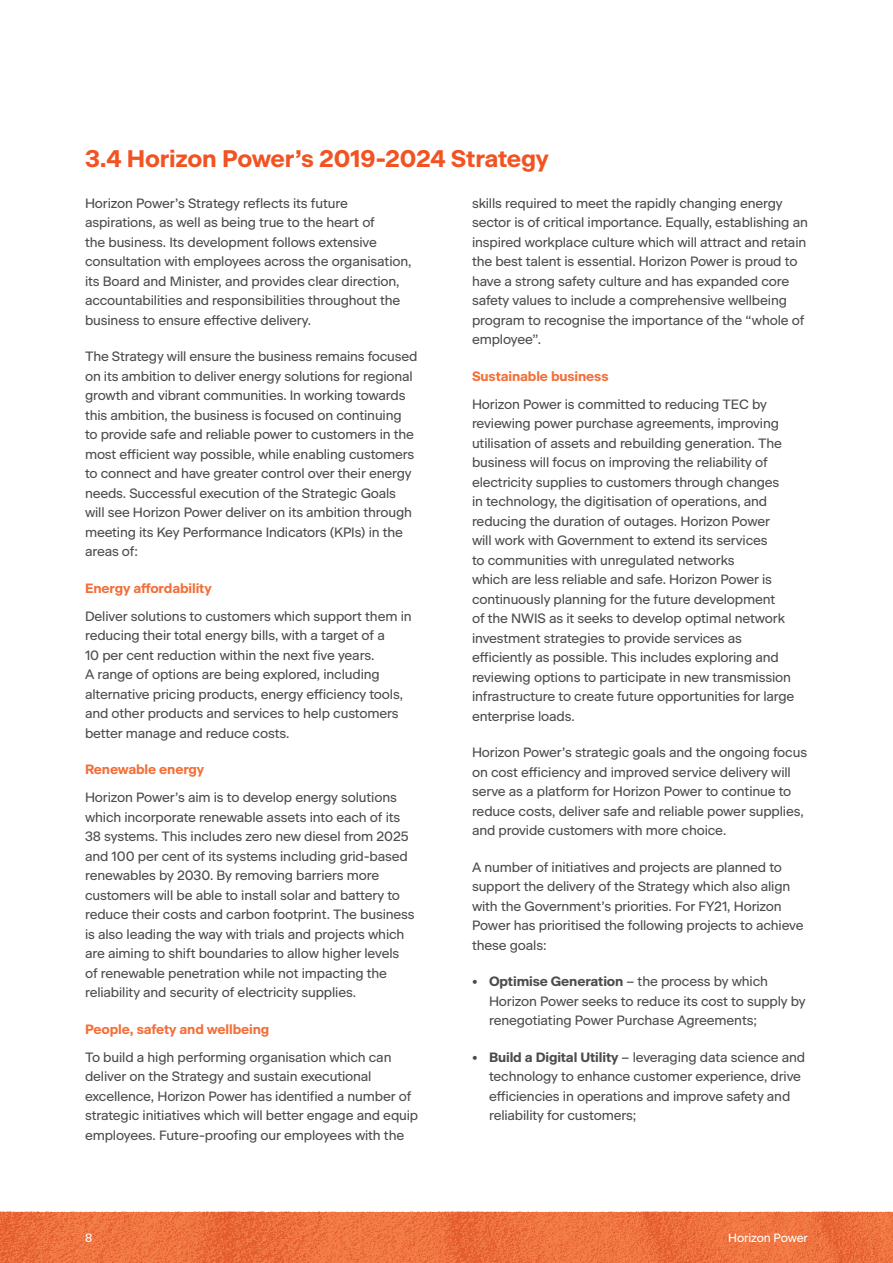
<style>
.page{position:relative;width:893px;height:1263px;background:#fff}
.page>*{position:absolute;margin:0;border:0;box-sizing:border-box;transform-origin:0 0}
.Subhead{font:700 24px "Beausite Classic";letter-spacing:-.01em;color:#f15422}
.Body_Copy{font:13.5px/19.5px "Beausite Classic";letter-spacing:-.01em;color:#4b4c4d}
.Body_Bullet{font:13.5px/19.5px "Beausite Classic";letter-spacing:-.01em;color:#4b4c4d}
.Body_Heading{font:700 13.5px "Beausite Classic";letter-spacing:-.01em;color:#f26f39}
.t1{font:12px "Beausite Classic";letter-spacing:-.01em;color:#fff}
.s1{font-weight:700}
</style>
<div class="page">
<img style="left:0;top:1212px;width:893px;height:51px">
<p class="Subhead" style="left:85px;top:140px;width:465px">3.4 Horizon Power’s 2019-2024 Strategy</p>
<p class="Body_Copy" style="left:85px;top:192px;width:328px">Horizon Power’s Strategy reflects its future aspirations, as well as being true to the heart of<br>the business. Its development follows extensive consultation with employees across the organisation, its Board and Minister, and provides clear direction, accountabilities and responsibilities throughout the business to ensure effective delivery.</p>
<p class="Body_Copy" style="left:85px;top:346px;width:334px">The Strategy will ensure the business remains focused on its ambition to deliver energy solutions for regional growth and vibrant communities. In working towards this ambition, the business is focused on continuing to provide safe and reliable power to customers in the most efficient way possible, while enabling customers to connect and have greater control over their energy needs. Successful execution of the Strategic Goals will see Horizon Power deliver on its ambition through meeting its Key Performance Indicators (KPIs) in the areas of:</p>
<p class="Body_Heading" style="left:85px;top:578px;width:128px">Energy affordability</p>
<p class="Body_Copy" style="left:85px;top:605px;width:328px">Deliver solutions to customers which support them in reducing their total energy bills, with a target of a<br>10 per cent reduction within the next five years.<br>A range of options are being explored, including alternative pricing products, energy efficiency tools, and other products and services to help customers better manage and reduce costs.</p>
<p class="Body_Heading" style="left:85px;top:759px;width:121px">Renewable energy</p>
<p class="Body_Copy" style="left:85px;top:787px;width:331px">Horizon Power’s aim is to develop energy solutions which incorporate renewable assets into each of its 38 systems. This includes zero new diesel from 2025 and 100 per cent of its systems including grid-based renewables by 2030. By removing barriers more customers will be able to install solar and battery to reduce their costs and carbon footprint. The business is also leading the way with trials and projects which are aiming to shift boundaries to allow higher levels of renewable penetration while not impacting the reliability and security of electricity supplies.</p>
<p class="Body_Heading" style="left:85px;top:1019px;width:186px">People, safety and wellbeing</p>
<p class="Body_Copy" style="left:85px;top:1046px;width:335px">To build a high performing organisation which can deliver on the Strategy and sustain executional excellence, Horizon Power has identified a number of strategic initiatives which will better engage and equip employees. Future-proofing our employees with the</p>
<p class="Body_Copy" style="left:472px;top:192px;width:337px">skills required to meet the rapidly changing energy sector is of critical importance. Equally, establishing an inspired workplace culture which will attract and retain the best talent is essential. Horizon Power is proud to have a strong safety culture and has expanded core safety values to include a comprehensive wellbeing program to recognise the importance of the “whole of employee”.</p>
<p class="Body_Heading" style="left:472px;top:366px;width:138px">Sustainable business</p>
<p class="Body_Copy" style="left:472px;top:393px;width:324px">Horizon Power is committed to reducing TEC by reviewing power purchase agreements, improving utilisation of assets and rebuilding generation. The business will focus on improving the reliability of electricity supplies to customers through changes<br>in technology, the digitisation of operations, and reducing the duration of outages. Horizon Power<br>will work with Government to extend its services<br>to communities with unregulated networks<br>which are less reliable and safe. Horizon Power is continuously planning for the future development<br>of the NWIS as it seeks to develop optimal network investment strategies to provide services as efficiently as possible. This includes exploring and reviewing options to participate in new transmission infrastructure to create future opportunities for large enterprise loads.</p>
<p class="Body_Copy" style="left:472px;top:742px;width:337px">Horizon Power’s strategic goals and the ongoing focus on cost efficiency and improved service delivery will serve as a platform for Horizon Power to continue to reduce costs, deliver safe and reliable power supplies, and provide customers with more choice.</p>
<p class="Body_Copy" style="left:472px;top:856px;width:333px">A number of initiatives and projects are planned to support the delivery of the Strategy which also align with the Government’s priorities. For FY21, Horizon Power has prioritised the following projects to achieve these goals:</p>
<p class="Body_Bullet" style="left:489px;top:971px;width:318px;text-indent:-17px"><span class="s1">• Optimise Generation</span> – the process by which<br>Horizon Power seeks to reduce its cost to supply by renegotiating Power Purchase Agreements;</p>
<p class="Body_Bullet" style="left:489px;top:1046px;width:318px;text-indent:-17px"><span class="s1">• Build a Digital Utility</span> – leveraging data science and technology to enhance customer experience, drive efficiencies in operations and improve safety and reliability for customers;</p>
<p class="t1" style="left:85px;top:1228px;width:9px">8</p>
<p class="t1" style="left:728px;top:1228px;width:81px">Horizon Power</p>
</div>
